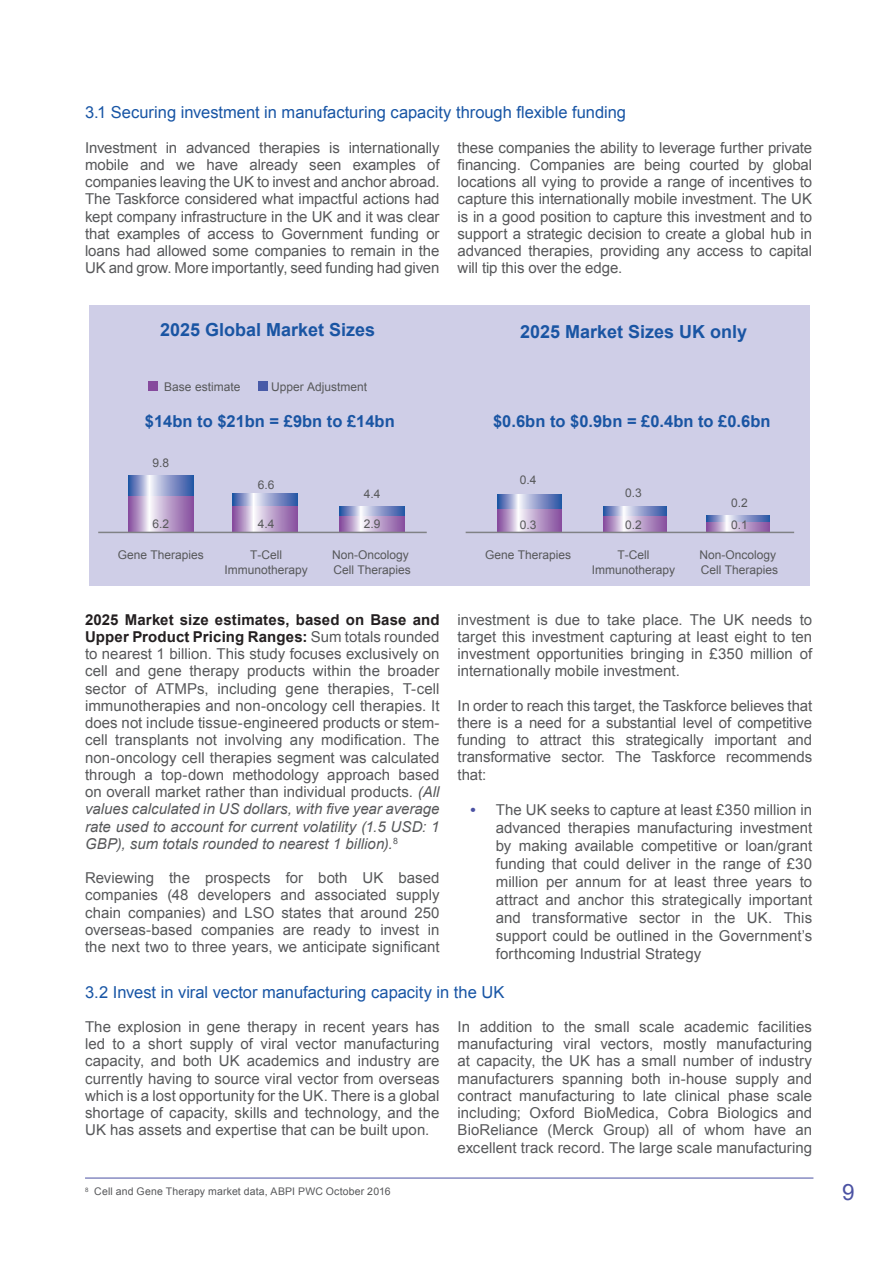
<style>
.page{position:relative;width:893px;height:1263px;background:#fff}
.page>*{position:absolute;margin:0;border:0;box-sizing:border-box;transform-origin:0 0}
.t1{font:22.5px "Arial";color:#4b52a3}
.t2{font:700 18px "Arial";color:#1a55a3}
.t3{font:16.5px "Arial";color:#1855a5}
.t4{font:700 16.5px "Arial";color:#1a55a3}
.t5{font:15px/17.2px "Arial";color:#57585a;text-align:justify}
.t6{font:12px/14.4px "Arial";color:#57585a}
.t7{font:10.5px "Arial";letter-spacing:.015em;color:#57585a}
.s1{font-weight:700;color:#231f20}
.s2{font-style:italic}
.s3{font-weight:700;color:#4b52a3}
</style>
<div class="page">
<div style="left:89px;top:305px;width:721px;height:281px;background:#cfcee7"></div>
<svg style="left:498px;top:508px;width:63px;height:24px;background:#b89dc8"></svg>
<svg style="left:498px;top:494px;width:63px;height:14px"></svg>
<svg style="left:603px;top:516px;width:64px;height:16px"></svg>
<svg style="left:603px;top:507px;width:64px;height:9px"></svg>
<svg style="left:232px;top:493px;width:66px;height:14px"></svg>
<svg style="left:128px;top:475px;width:65px;height:21px"></svg>
<svg style="left:232px;top:507px;width:66px;height:25px;background:#b99bc7"></svg>
<svg style="left:128px;top:496px;width:65px;height:36px;background:#b99cc8"></svg>
<svg style="left:706px;top:521px;width:64px;height:11px"></svg>
<svg style="left:706px;top:515px;width:64px;height:6px"></svg>
<svg style="left:340px;top:515px;width:64px;height:17px"></svg>
<svg style="left:340px;top:506px;width:64px;height:9px"></svg>
<hr style="left:466px;top:532px;width:328px;height:1px;background:#808285">
<hr style="left:98px;top:532px;width:329px;height:1px;background:#808285">
<div style="left:258px;top:382px;width:9px;height:9px;background:#495ba8"></div>
<div style="left:148px;top:382px;width:10px;height:9px;background:#864a9d"></div>
<hr style="left:85px;top:1178px;width:728px;height:1px;background:#4b52a3">
<p class="t3" style="left:85px;top:102px;width:543px">3.1 Securing investment in manufacturing capacity through flexible funding</p>
<p class="t5" style="left:85px;top:139px;width:356px">Investment in advanced therapies is internationally mobile and we have already seen examples of companies leaving the UK to invest and anchor abroad.<br>The Taskforce considered what impactful actions had kept company infrastructure in the UK and it was clear that examples of access to Government funding or loans had allowed some companies to remain in the UK and grow. More importantly, seed funding had given</p>
<p class="t5" style="left:458px;top:139px;width:356px">these companies the ability to leverage further private financing. Companies are being courted by global locations all vying to provide a range of incentives to capture this internationally mobile investment. The UK is in a good position to capture this investment and to support a strategic decision to create a global hub in advanced therapies, providing any access to capital will tip this over the edge.</p>
<p class="t2" style="left:160px;top:318px;width:217px">2025 Global Market Sizes</p>
<p class="t2" style="left:520px;top:320px;width:229px">2025 Market Sizes UK only</p>
<p class="t6" style="left:164px;top:380px;width:78px">Base estimate</p>
<p class="t6" style="left:271px;top:380px;width:98px">Upper Adjustment</p>
<p class="t4" style="left:145px;top:410px;width:251px">$14bn to $21bn = £9bn to £14bn</p>
<p class="t4" style="left:493px;top:410px;width:279px">$0.6bn to $0.9bn = £0.4bn to £0.6bn</p>
<p class="t6" style="left:152px;top:455px;width:18px">9.8</p>
<p class="t6" style="left:520px;top:472px;width:18px">0.4</p>
<p class="t6" style="left:520px;top:518px;width:18px">0.3</p>
<p class="t6" style="left:485px;top:548px;width:88px">Gene Therapies</p>
<p class="t6" style="left:258px;top:477px;width:18px">6.6</p>
<p class="t6" style="left:258px;top:516px;width:18px">4.4</p>
<p class="t6" style="left:224px;top:548px;width:85px;text-align:center">T-Cell<br>Immunotherapy</p>
<p class="t6" style="left:625px;top:486px;width:18px">0.3</p>
<p class="t6" style="left:625px;top:518px;width:18px">0.2</p>
<p class="t6" style="left:592px;top:548px;width:85px;text-align:center">T-Cell<br>Immunotherapy</p>
<p class="t6" style="left:364px;top:487px;width:18px">4.4</p>
<p class="t6" style="left:364px;top:516px;width:18px">2.9</p>
<p class="t6" style="left:332px;top:548px;width:80px">Non-Oncology<br>Cell Therapies</p>
<p class="t5" style="left:85px;top:611px;width:356px"><span class="s1">2025 Market size estimates, based on Base and Upper Product Pricing Ranges:</span> Sum totals rounded to nearest 1 billion. This study focuses exclusively on cell and gene therapy products within the broader sector of ATMPs, including gene therapies, T-cell immunotherapies and non-oncology cell therapies. It does not include tissue-engineered products or stem&shy;cell transplants not involving any modification. The non-oncology cell therapies segment was calculated through a top-down methodology approach based on overall market rather than individual products. <span class="s2">(All values calculated in US dollars, with five year average rate used to account for current volatility (1.5 USD: 1<br>GBP), sum totals rounded to nearest 1 billion).</span><sup>8</sup></p>
<p class="t5" style="left:85px;top:869px;width:356px">Reviewing the prospects for both UK based companies (48 developers and associated supply chain companies) and LSO states that around 250 overseas-based companies are ready to invest in the next two to three years, we anticipate significant</p>
<p class="t6" style="left:731px;top:492px;width:18px;line-height:21.9px">0.2<br>0.1</p>
<p class="t6" style="left:699px;top:548px;width:80px">Non-Oncology<br>Cell Therapies</p>
<p class="t6" style="left:152px;top:516px;width:18px">6.2</p>
<p class="t6" style="left:118px;top:548px;width:88px">Gene Therapies</p>
<p class="t5" style="left:458px;top:611px;width:356px">investment is due to take place. The UK needs to target this investment capturing at least eight to ten investment opportunities bringing in £350 million of internationally mobile investment.</p>
<p class="t5" style="left:458px;top:697px;width:356px">In order to reach this target, the Taskforce believes that there is a need for a substantial level of competitive funding to attract this strategically important and transformative sector. The Taskforce recommends that:</p>
<p class="t5" style="left:496px;top:800px;width:318px;line-height:18px;text-indent:-26px"><span class="s3">•</span> The UK seeks to capture at least £350 million in advanced therapies manufacturing investment by making available competitive or loan/grant funding that could deliver in the range of £30 million per annum for at least three years to attract and anchor this strategically important and transformative sector in the UK. This support could be outlined in the Government’s forthcoming Industrial Strategy</p>
<p class="t3" style="left:85px;top:981px;width:421px">3.2 Invest in viral vector manufacturing capacity in the UK</p>
<p class="t5" style="left:85px;top:1018px;width:356px">The explosion in gene therapy in recent years has led to a short supply of viral vector manufacturing capacity, and both UK academics and industry are currently having to source viral vector from overseas which is a lost opportunity for the UK. There is a global shortage of capacity, skills and technology, and the UK has assets and expertise that can be built upon.</p>
<p class="t5" style="left:458px;top:1018px;width:356px">In addition to the small scale academic facilities manufacturing viral vectors, mostly manufacturing at capacity, the UK has a small number of industry manufacturers spanning both in-house supply and contract manufacturing to late clinical phase scale including; Oxford BioMedica, Cobra Biologics and BioReliance (Merck Group) all of whom have an excellent track record. The large scale manufacturing</p>
<p class="t7" style="left:85px;top:1185px;width:307px"><sup>8</sup> Cell and Gene Therapy market data, ABPI PWC October 2016</p>
<h1 class="t1" style="left:842px;top:1177px;width:14px">9</h1>
</div>
